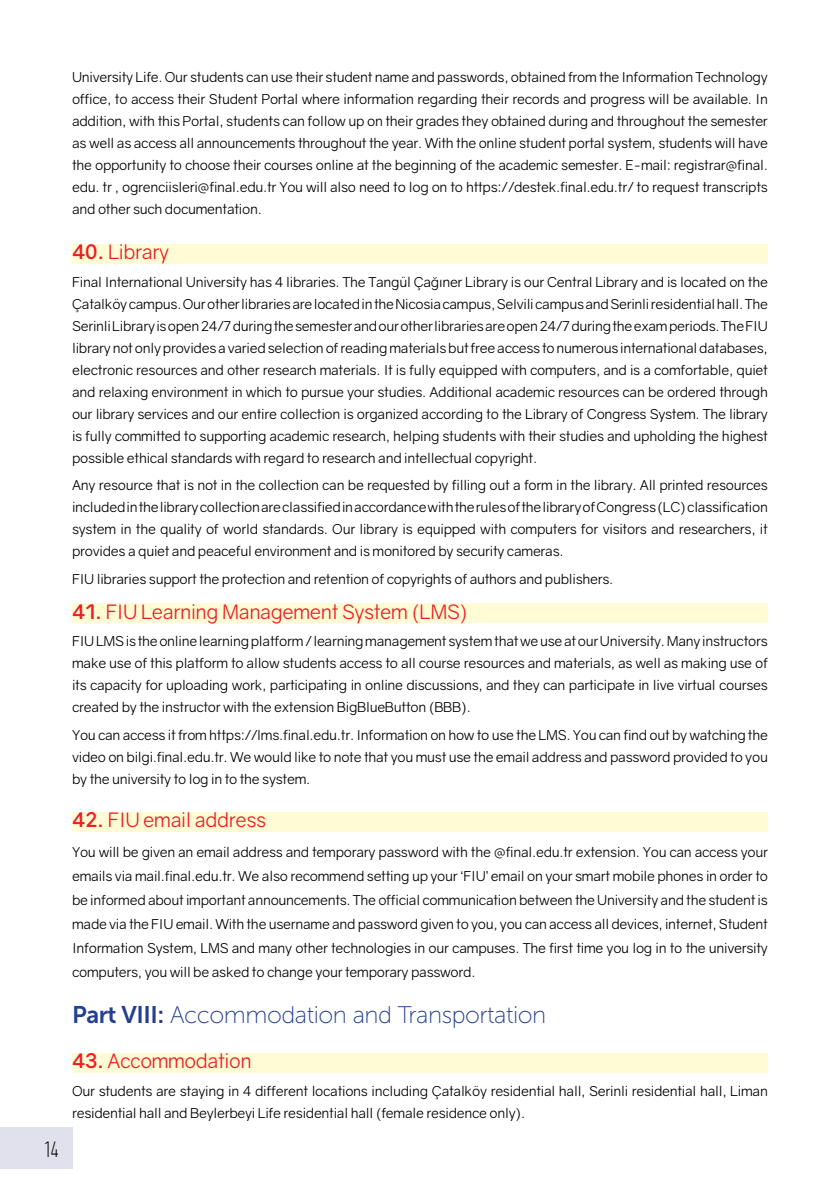
<style>
.page{position:relative;width:840px;height:1191px;background:#fff}
.page>*{position:absolute;margin:0;border:0;box-sizing:border-box;transform-origin:0 0}
.t1{font:24px "Museo Sans For Dell 100";letter-spacing:-.02em;color:#25408f}
.t2{font:100 22px "PF Din Text Comp Pro";color:#000}
.t3{font:20px "Gravity";letter-spacing:-.02em;color:#ed1d24}
.t4{font:13.8px/22px "Gravity";letter-spacing:-.02em;color:#000;text-align:justify}
.s1{font-weight:700}
.s2{font-family:"Museo Sans For Dell 700"}
</style>
<div class="page">
<div style="left:0;top:1127px;width:72px;height:42px;background:#e1e0ed"></div>
<div style="left:72px;top:244px;width:695px;height:19px;background:#fffcd5"></div>
<div style="left:72px;top:603px;width:695px;height:20px;background:#fffcd5"></div>
<div style="left:72px;top:812px;width:695px;height:20px;background:#fffcd5"></div>
<div style="left:72px;top:1053px;width:695px;height:19px;background:#fffcd5"></div>
<h2 class="t2" style="left:43px;top:1136px;width:17px">14</h2>
<p class="t4" style="left:72px;top:66px;width:697px">University Life. Our students can use their student name and passwords, obtained from the Information Technology office, to access their Student Portal where information regarding their records and progress will be available. In addition, with this Portal, students can follow up on their grades they obtained during and throughout the semester as well as access all announcements throughout the year. With the online student portal system, students will have the opportunity to choose their courses online at the beginning of the academic semester. E-mail: registrar@final. edu. tr , ogrenciisleri@final.edu.tr You will also need to log on to https://destek.final.edu.tr/ to request transcripts and other such documentation.</p>
<h3 class="t3" style="left:72px;top:239px;width:99px"><span class="s1">40.</span> Library</h3>
<p class="t4" style="left:72px;top:270px;width:697px">Final International University has 4 libraries. The Tangül Çağıner Library is our Central Library and is located on the Çatalköy campus. Our other libraries are located in the Nicosia campus, Selvili campus and Serinli residential hall. The Serinli Library is open 24/7 during the semester and our other libraries are open 24/7 during the exam periods. The FIU library not only provides a varied selection of reading materials but free access to numerous international databases, electronic resources and other research materials. It is fully equipped with computers, and is a comfortable, quiet and relaxing environment in which to pursue your studies. Additional academic resources can be ordered through our library services and our entire collection is organized according to the Library of Congress System. The library is fully committed to supporting academic research, helping students with their studies and upholding the highest possible ethical standards with regard to research and intellectual copyright.</p>
<p class="t4" style="left:72px;top:474px;width:697px">Any resource that is not in the collection can be requested by filling out a form in the library. All printed resources included in the library collection are classified in accordance with the rules of the library of Congress (LC) classification system in the quality of world standards. Our library is equipped with computers for visitors and researchers, it provides a quiet and peaceful environment and is monitored by security cameras.</p>
<p class="t4" style="left:72px;top:568px;width:542px">FIU libraries support the protection and retention of copyrights of authors and publishers.</p>
<h3 class="t3" style="left:72px;top:599px;width:397px"><span class="s1">41.</span> FIU Learning Management System (LMS)</h3>
<p class="t4" style="left:72px;top:630px;width:697px">FIU LMS is the online learning platform / learning management system that we use at our University. Many instructors make use of this platform to allow students access to all course resources and materials, as well as making use of its capacity for uploading work, participating in online discussions, and they can participate in live virtual courses created by the instructor with the extension BigBlueButton (BBB).</p>
<p class="t4" style="left:72px;top:724px;width:697px">You can access it from https://lms.final.edu.tr. Information on how to use the LMS. You can find out by watching the video on bilgi.final.edu.tr. We would like to note that you must use the email address and password provided to you by the university to log in to the system.</p>
<h3 class="t3" style="left:72px;top:808px;width:195px"><span class="s1">42.</span> FIU email address</h3>
<p class="t4" style="left:72px;top:840px;width:697px;line-height:24px">You will be given an email address and temporary password with the @final.edu.tr extension. You can access your emails via mail.final.edu.tr. We also recommend setting up your ‘FIU’ email on your smart mobile phones in order to be informed about important announcements. The official communication between the University and the student is made via the FIU email. With the username and password given to you, you can access all devices, internet, Student Information System, LMS and many other technologies in our campuses. The first time you log in to the university computers, you will be asked to change your temporary password.</p>
<h1 class="t1" style="left:72px;top:1002px;width:475px"><span class="s2">Part VIII:</span> Accommodation and Transportation</h1>
<h3 class="t3" style="left:72px;top:1048px;width:181px"><span class="s1">43.</span> Accommodation</h3>
<p class="t4" style="left:72px;top:1079px;width:697px">Our students are staying in 4 different locations including Çatalköy residential hall, Serinli residential hall, Liman residential hall and Beylerbeyi Life residential hall (female residence only).</p>
</div>
